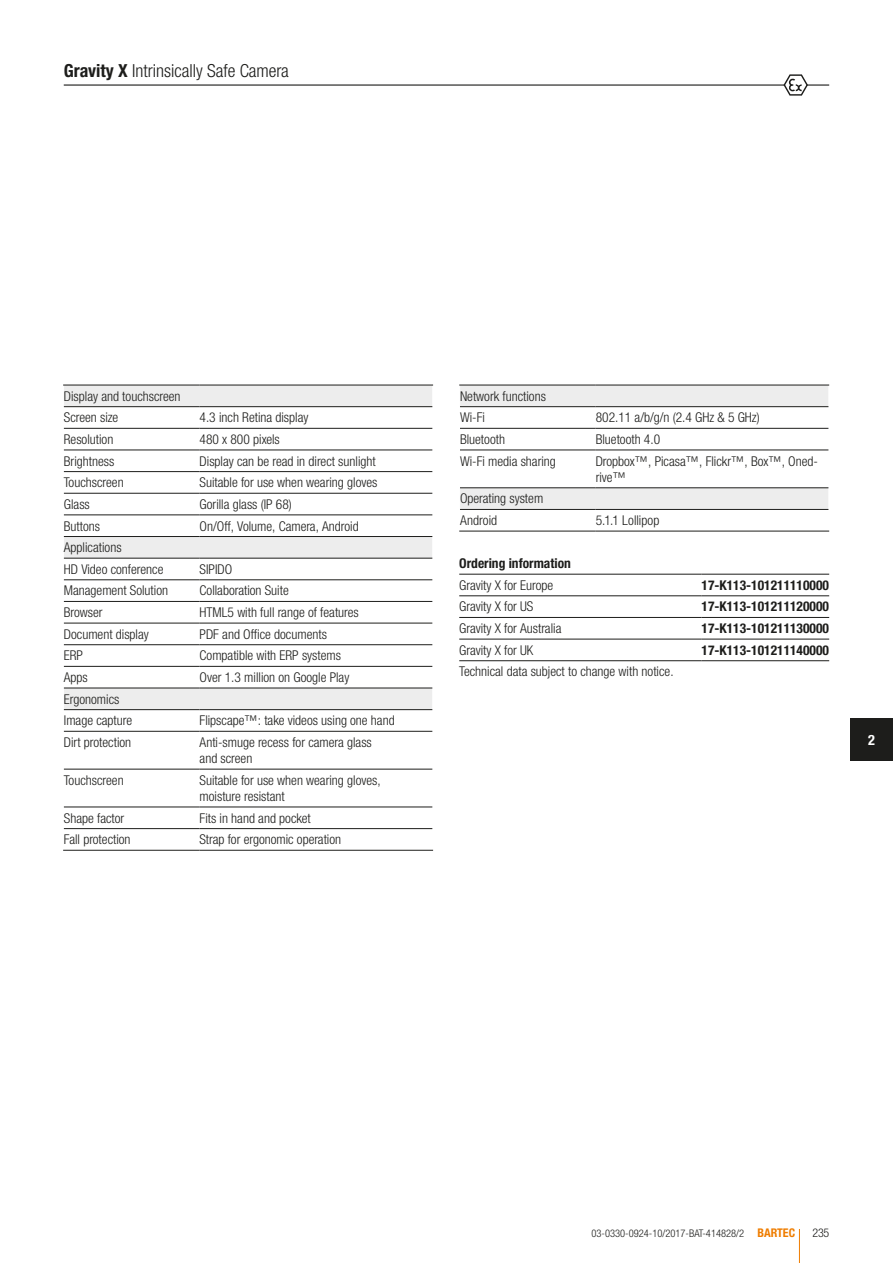
<style>
.page{position:relative;width:893px;height:1263px;background:#fff}
.page>*{position:absolute;margin:0;border:0;box-sizing:border-box;transform-origin:0 0}
.t1{font:300 condensed 18px "Helvetica Neue LTW1 G";color:#1d1d1b}
.t2{font:700 condensed 14.25px "Helvetica Neue LTW1 G";color:#fff}
.t3{font:300 condensed 13.5px/21.6px "Helvetica Neue LTW1 G";color:#1d1d1b}
.t4{font:700 condensed 13.5px "Helvetica Neue LTW1 G";color:#1d1d1b}
.t5{font:300 condensed 12px "Helvetica Neue LTW1 G";color:#1d1d1b}
.t6{font:300 condensed 10.5px "Helvetica Neue LTW1 G";color:#1d1d1b}
.s1{font-weight:700}
.s2{font-weight:700;font-size:12px;color:#ef7d00}
</style>
<div class="page">
<hr style="left:64px;top:84px;width:765px;height:2px;background:#1d1d1b">
<svg style="left:783px;top:74px;width:25px;height:22px"></svg>
<hr style="left:799px;top:1229px;width:1px;height:34px;background:#ef7d00">
<div style="left:850px;top:719px;width:43px;height:42px;background:#1d1d1b"></div>
<div style="left:64px;top:386px;width:368px;height:20px;background:#ededed"></div>
<svg style="left:64px;top:407px;width:368px;height:443px"></svg>
<svg style="left:63px;top:406px;width:1px;height:304px"></svg>
<svg style="left:432px;top:406px;width:1px;height:325px"></svg>
<hr style="left:63px;top:385px;width:137px;height:1px;background:#1d1d1b">
<hr style="left:200px;top:385px;width:233px;height:1px;background:#1d1d1b">
<hr style="left:64px;top:406px;width:136px;height:1px;background:#1d1d1b">
<hr style="left:200px;top:406px;width:232px;height:1px;background:#1d1d1b">
<hr style="left:64px;top:428px;width:136px;height:1px;background:#1d1d1b">
<hr style="left:200px;top:428px;width:232px;height:1px;background:#1d1d1b">
<hr style="left:64px;top:450px;width:136px;height:1px;background:#1d1d1b">
<hr style="left:200px;top:450px;width:232px;height:1px;background:#1d1d1b">
<hr style="left:64px;top:471px;width:136px;height:1px;background:#1d1d1b">
<hr style="left:200px;top:471px;width:232px;height:1px;background:#1d1d1b">
<hr style="left:64px;top:493px;width:136px;height:1px;background:#1d1d1b">
<hr style="left:200px;top:493px;width:232px;height:1px;background:#1d1d1b">
<hr style="left:64px;top:515px;width:136px;height:1px;background:#1d1d1b">
<hr style="left:200px;top:515px;width:232px;height:1px;background:#1d1d1b">
<hr style="left:64px;top:536px;width:136px;height:1px;background:#1d1d1b">
<hr style="left:200px;top:536px;width:232px;height:1px;background:#1d1d1b">
<hr style="left:64px;top:558px;width:136px;height:1px;background:#1d1d1b">
<hr style="left:200px;top:558px;width:232px;height:1px;background:#1d1d1b">
<hr style="left:64px;top:579px;width:136px;height:1px;background:#1d1d1b">
<hr style="left:200px;top:579px;width:232px;height:1px;background:#1d1d1b">
<hr style="left:64px;top:601px;width:136px;height:1px;background:#1d1d1b">
<hr style="left:200px;top:601px;width:232px;height:1px;background:#1d1d1b">
<hr style="left:64px;top:623px;width:136px;height:1px;background:#1d1d1b">
<hr style="left:200px;top:623px;width:232px;height:1px;background:#1d1d1b">
<hr style="left:64px;top:644px;width:136px;height:1px;background:#1d1d1b">
<hr style="left:200px;top:644px;width:232px;height:1px;background:#1d1d1b">
<hr style="left:64px;top:666px;width:136px;height:1px;background:#1d1d1b">
<hr style="left:200px;top:666px;width:232px;height:1px;background:#1d1d1b">
<hr style="left:64px;top:688px;width:136px;height:1px;background:#1d1d1b">
<hr style="left:200px;top:688px;width:232px;height:1px;background:#1d1d1b">
<hr style="left:64px;top:709px;width:136px;height:1px;background:#1d1d1b">
<hr style="left:200px;top:709px;width:232px;height:1px;background:#1d1d1b">
<hr style="left:64px;top:731px;width:136px;height:1px;background:#1d1d1b">
<hr style="left:200px;top:731px;width:232px;height:1px;background:#1d1d1b">
<hr style="left:64px;top:769px;width:136px;height:1px;background:#1d1d1b">
<hr style="left:200px;top:769px;width:232px;height:1px;background:#1d1d1b">
<hr style="left:64px;top:807px;width:136px;height:1px;background:#1d1d1b">
<hr style="left:200px;top:807px;width:232px;height:1px;background:#1d1d1b">
<hr style="left:64px;top:828px;width:136px;height:1px;background:#1d1d1b">
<hr style="left:200px;top:828px;width:232px;height:1px;background:#1d1d1b">
<hr style="left:63px;top:850px;width:137px;height:1px;background:#1d1d1b">
<hr style="left:200px;top:850px;width:233px;height:1px;background:#1d1d1b">
<div style="left:460px;top:386px;width:368px;height:20px;background:#ededed"></div>
<svg style="left:460px;top:407px;width:368px;height:124px"></svg>
<hr style="left:459px;top:385px;width:137px;height:1px;background:#1d1d1b">
<hr style="left:596px;top:385px;width:233px;height:1px;background:#1d1d1b">
<hr style="left:460px;top:406px;width:136px;height:1px;background:#1d1d1b">
<hr style="left:596px;top:406px;width:232px;height:1px;background:#1d1d1b">
<hr style="left:460px;top:428px;width:136px;height:1px;background:#1d1d1b">
<hr style="left:596px;top:428px;width:232px;height:1px;background:#1d1d1b">
<hr style="left:460px;top:450px;width:136px;height:1px;background:#1d1d1b">
<hr style="left:596px;top:450px;width:232px;height:1px;background:#1d1d1b">
<hr style="left:460px;top:487px;width:136px;height:1px;background:#1d1d1b">
<hr style="left:596px;top:487px;width:232px;height:1px;background:#1d1d1b">
<hr style="left:460px;top:509px;width:136px;height:1px;background:#1d1d1b">
<hr style="left:596px;top:509px;width:232px;height:1px;background:#1d1d1b">
<hr style="left:459px;top:531px;width:137px;height:1px;background:#1d1d1b">
<hr style="left:596px;top:531px;width:233px;height:1px;background:#1d1d1b">
<svg style="left:702px;top:596px;width:127px;height:66px"></svg>
<hr style="left:459px;top:574px;width:243px;height:1px;background:#1d1d1b">
<hr style="left:702px;top:574px;width:127px;height:1px;background:#1d1d1b">
<hr style="left:459px;top:595px;width:243px;height:1px;background:#1d1d1b">
<hr style="left:702px;top:595px;width:127px;height:1px;background:#1d1d1b">
<hr style="left:459px;top:617px;width:243px;height:1px;background:#1d1d1b">
<hr style="left:702px;top:617px;width:127px;height:1px;background:#1d1d1b">
<hr style="left:459px;top:639px;width:243px;height:1px;background:#1d1d1b">
<hr style="left:702px;top:639px;width:127px;height:1px;background:#1d1d1b">
<hr style="left:459px;top:660px;width:243px;height:1px;background:#1d1d1b">
<hr style="left:702px;top:660px;width:127px;height:1px;background:#1d1d1b">
<h1 class="t1" style="left:64px;top:60px;width:227px"><span class="s1">Gravity X</span> Intrinsically Safe Camera</h1>
<p class="t3" style="left:64px;top:385px;width:118px">Display and touchscreen<br>Screen size</p>
<p class="t3" style="left:200px;top:407px;width:110px">4.3 inch Retina display</p>
<p class="t3" style="left:460px;top:385px;width:87px">Network functions<br>Wi-Fi</p>
<p class="t3" style="left:596px;top:407px;width:166px">802.11 a/b/g/n (2.4 GHz &amp; 5 GHz)</p>
<p class="t3" style="left:64px;top:428px;width:51px">Resolution</p>
<p class="t3" style="left:200px;top:428px;width:82px">480 x 800 pixels</p>
<p class="t3" style="left:64px;top:450px;width:52px">Brightness</p>
<p class="t3" style="left:200px;top:450px;width:178px">Display can be read in direct sunlight</p>
<p class="t3" style="left:64px;top:472px;width:61px">Touchscreen</p>
<p class="t3" style="left:200px;top:472px;width:179px">Suitable for use when wearing gloves</p>
<p class="t3" style="left:64px;top:493px;width:27px">Glass</p>
<p class="t3" style="left:200px;top:493px;width:94px">Gorilla glass (IP 68)</p>
<p class="t3" style="left:64px;top:515px;width:38px">Buttons</p>
<p class="t3" style="left:200px;top:515px;width:161px">On/Off, Volume, Camera, Android</p>
<p class="t3" style="left:64px;top:537px;width:101px">Applications<br>HD Video conference</p>
<p class="t3" style="left:200px;top:558px;width:34px">SIPIDO</p>
<p class="t3" style="left:64px;top:580px;width:106px">Management Solution</p>
<p class="t3" style="left:200px;top:580px;width:91px">Collaboration Suite</p>
<p class="t3" style="left:64px;top:602px;width:40px">Browser</p>
<p class="t3" style="left:200px;top:602px;width:161px">HTML5 with full range of features</p>
<p class="t3" style="left:64px;top:623px;width:86px">Document display</p>
<p class="t3" style="left:200px;top:623px;width:129px">PDF and Office documents</p>
<p class="t3" style="left:64px;top:645px;width:21px">ERP</p>
<p class="t3" style="left:200px;top:645px;width:143px">Compatible with ERP systems</p>
<p class="t3" style="left:64px;top:667px;width:25px">Apps</p>
<p class="t3" style="left:200px;top:667px;width:151px">Over 1.3 million on Google Play</p>
<p class="t3" style="left:64px;top:688px;width:70px">Ergonomics<br>Image capture</p>
<p class="t3" style="left:200px;top:710px;width:197px">Flipscape™: take videos using one hand</p>
<p class="t3" style="left:460px;top:428px;width:46px">Bluetooth</p>
<p class="t3" style="left:596px;top:428px;width:66px">Bluetooth 4.0</p>
<p class="t3" style="left:460px;top:450px;width:97px">Wi-Fi media sharing</p>
<p class="t3" style="left:596px;top:453px;width:224px;line-height:16.2px">Dropbox™, Picasa™, Flickr™, Box™, Oned&shy;rive™</p>
<p class="t3" style="left:460px;top:488px;width:85px">Operating system<br>Android</p>
<p class="t3" style="left:596px;top:510px;width:65px">5.1.1 Lollipop</p>
<p class="t4" style="left:459px;top:555px;width:113px">Ordering information</p>
<p class="t3" style="left:459px;top:574px;width:95px">Gravity X for Europe</p>
<p class="t4" style="left:702px;top:577px;width:129px">17-K113-101211110000</p>
<p class="t3" style="left:459px;top:596px;width:76px">Gravity X for US</p>
<p class="t4" style="left:702px;top:599px;width:129px">17-K113-101211120000</p>
<p class="t3" style="left:459px;top:618px;width:104px">Gravity X for Australia</p>
<p class="t4" style="left:702px;top:620px;width:129px">17-K113-101211130000</p>
<p class="t3" style="left:459px;top:639px;width:76px">Gravity X for UK</p>
<p class="t4" style="left:702px;top:642px;width:129px">17-K113-101211140000</p>
<p class="t3" style="left:459px;top:661px;width:216px">Technical data subject to change with notice.</p>
<p class="t3" style="left:64px;top:731px;width:69px">Dirt protection</p>
<p class="t3" style="left:200px;top:734px;width:174px;line-height:16.2px">Anti-smuge recess for camera glass and screen</p>
<p class="t3" style="left:64px;top:769px;width:61px">Touchscreen</p>
<p class="t3" style="left:200px;top:772px;width:183px;line-height:16.2px">Suitable for use when wearing gloves, moisture resistant</p>
<p class="t3" style="left:64px;top:807px;width:62px">Shape factor</p>
<p class="t3" style="left:200px;top:807px;width:113px">Fits in hand and pocket</p>
<p class="t3" style="left:64px;top:829px;width:68px">Fall protection</p>
<p class="t3" style="left:200px;top:829px;width:143px">Strap for ergonomic operation</p>
<p class="t2" style="left:868px;top:731px;width:8px">2</p>
<p class="t6" style="left:591px;top:1227px;width:205px">03-0330-0924-10/2017-BAT-414828/2 <span class="s2">BARTEC</span></p>
<p class="t5" style="left:813px;top:1226px;width:18px">235</p>
</div>
